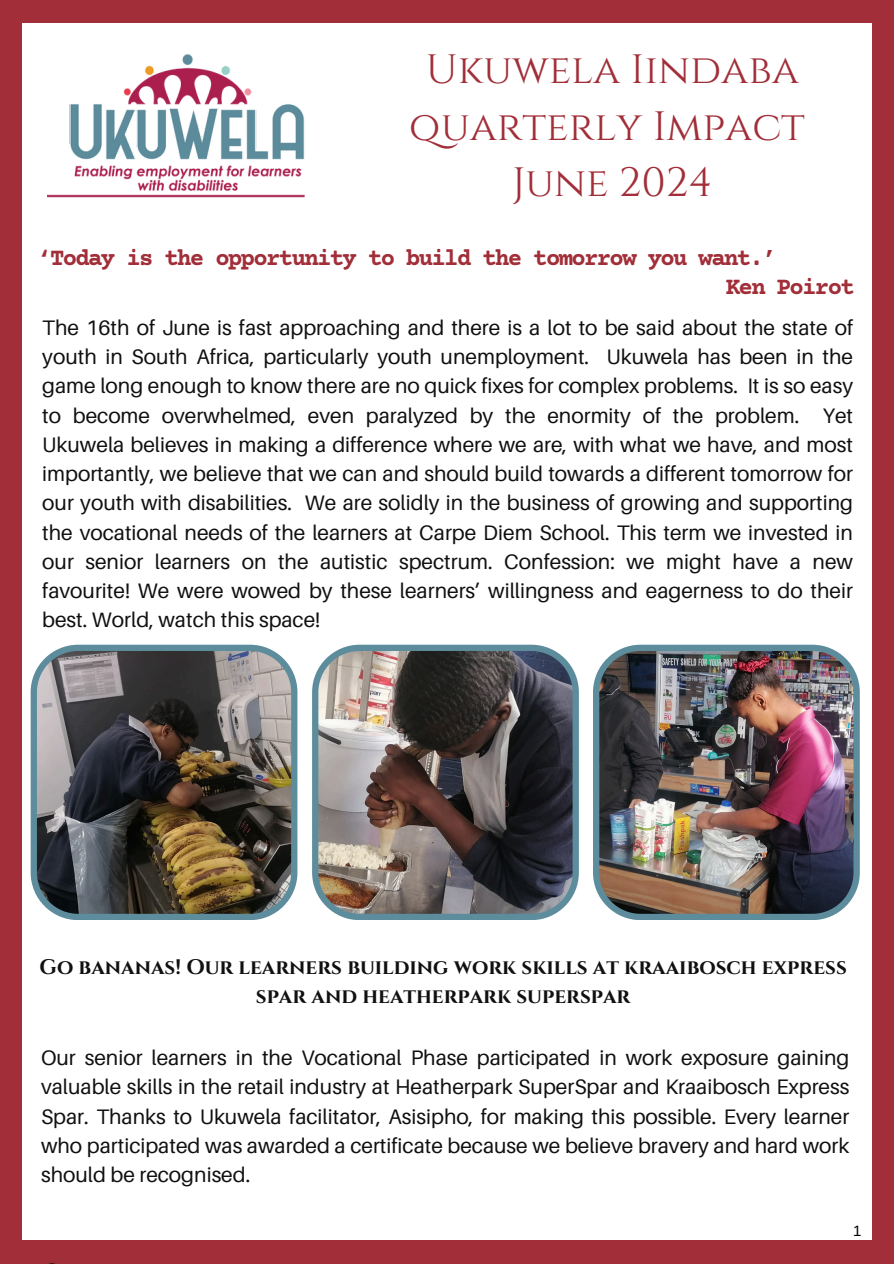
<style>
.page{position:relative;width:894px;height:1264px;background:#fff}
.page>*{position:absolute;margin:0;border:0;box-sizing:border-box;transform-origin:0 0}
.t1{font:40.95px/56.2px "Cinzel";color:#a12e38;text-align:center}
.t2{font:700 24px/28.2px "Courier Prime";letter-spacing:-.07em;color:#a12e38}
.t3{font:21px/29.2px "Aileron";color:#101010;text-align:justify}
.t4{font:700 21px/29.2px "Cinzel";color:#101010;text-align:center}
.t5{font:15px "Arimo";color:#000}
</style>
<div class="page">
<div style="left:0;top:0;width:893px;height:1263px;background:#a12e38"></div>
<div style="left:23px;top:23px;width:848px;height:1216px;background:#fff"></div>
<img style="left:47px;top:54px;width:258px;height:144px">
<img style="left:31px;top:644px;width:266px;height:276px">
<img style="left:312px;top:644px;width:266px;height:276px">
<img style="left:593px;top:644px;width:266px;height:276px">
<h3 class="t1" style="left:409px;top:43px;width:397px">Ukuwela Iindaba quarterly Impact<br>June 2024</h3>
<p class="t2" style="left:725px;top:246px;width:130px;text-indent:-688px">‘Today is the opportunity to build the tomorrow you want.’<br>Ken Poirot</p>
<p class="t3" style="left:42px;top:312px;width:812px">The 16th of June is fast approaching and there is a lot to be said about the state of youth in South Africa, particularly youth unemployment. Ukuwela has been in the game long enough to know there are no quick fixes for complex problems. It is so easy to become overwhelmed, even paralyzed by the enormity of the problem. Yet Ukuwela believes in making a difference where we are, with what we have, and most importantly, we believe that we can and should build towards a different tomorrow for our youth with disabilities. We are solidly in the business of growing and supporting the vocational needs of the learners at Carpe Diem School. This term we invested in our senior learners on the autistic spectrum. Confession: we might have a new favourite! We were wowed by these learners’ willingness and eagerness to do their best. World, watch this space!</p>
<p class="t4" style="left:39px;top:953px;width:808px">GO BANANAS! OUR LEARNERS BUILDING WORK SKILLS AT KRAAIBOSCH EXPRESS<br>SPAR AND HEATHERPARK SUPERSPAR</p>
<p class="t3" style="left:41px;top:1042px;width:809px">Our senior learners in the Vocational Phase participated in work exposure gaining valuable skills in the retail industry at Heatherpark SuperSpar and Kraaibosch Express Spar. Thanks to Ukuwela facilitator, Asisipho, for making this possible. Every learner who participated was awarded a certificate because we believe bravery and hard work should be recognised.</p>
<p class="t5" style="left:853px;top:1221px;width:10px">1</p>
</div>
